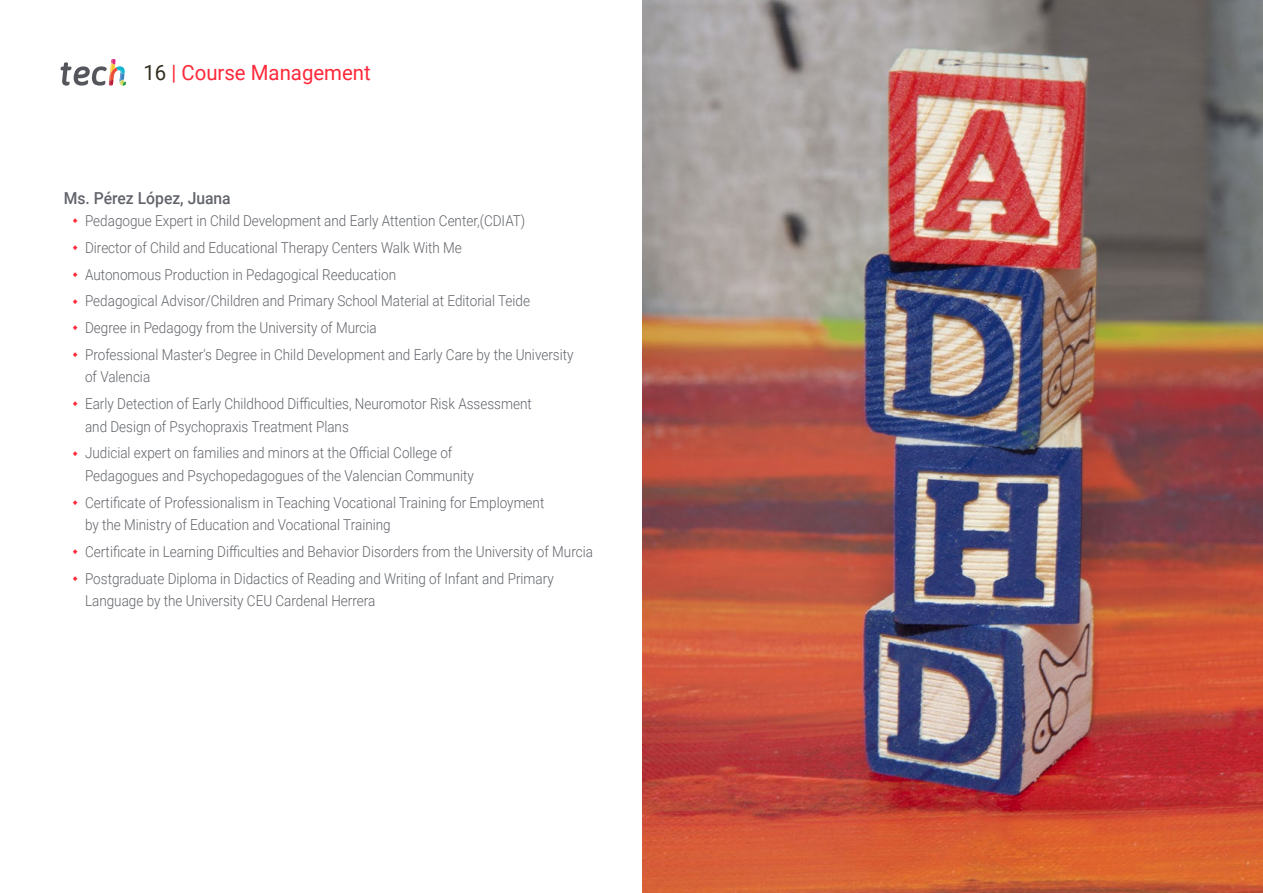
<style>
.page{position:relative;width:1263px;height:893px;background:#fff}
.page>*{position:absolute;margin:0;border:0;box-sizing:border-box;transform-origin:0 0}
.t1{font:21px "Roboto";color:#ff293a}
.t2{font:500 16.5px "Roboto";color:#61646a;scale:.95 1}
.t3{font:300 15px/26.7px "Roboto";color:#61646a;scale:.9 1}
.s1{color:#312e20}
</style>
<div class="page">
<img style="left:642px;top:0;width:621px;height:893px">
<svg style="left:61px;top:59px;width:65px;height:27px"></svg>
<h1 class="t1" style="left:144px;top:57px;width:229px"><span class="s1">16</span> | Course Management</h1>
<p class="t2" style="left:64px;top:186px;width:177px">Ms. Pérez López, Juana</p>
<p class="t3" style="left:85px;top:207px;width:544px">Pedagogue Expert in Child Development and Early Attention Center,(CDIAT)<br>Director of Child and Educational Therapy Centers Walk With Me<br>Autonomous Production in Pedagogical Reeducation<br>Pedagogical Advisor/Children and Primary School Material at Editorial Teide Degree in Pedagogy from the University of Murcia<br>Professional Master's Degree in Child Development and Early Care by the University</p>
<p class="t3" style="left:85px;top:363px;width:498px">of Valencia<br>Early Detection of Early Childhood Difficulties, Neuromotor Risk Assessment</p>
<p class="t3" style="left:85px;top:412px;width:410px">and Design of Psychopraxis Treatment Plans<br>Judicial expert on families and minors at the Official College of</p>
<p class="t3" style="left:85px;top:462px;width:512px">Pedagogues and Psychopedagogues of the Valencian Community<br>Certificate of Professionalism in Teaching Vocational Training for Employment</p>
<p class="t3" style="left:85px;top:511px;width:566px">by the Ministry of Education and Vocational Training<br>Certificate in Learning Difficulties and Behavior Disorders from the University of Murcia<br>Postgraduate Diploma in Didactics of Reading and Writing of Infant and Primary</p>
<p class="t3" style="left:85px;top:587px;width:324px">Language by the University CEU Cardenal Herrera</p>
</div>
